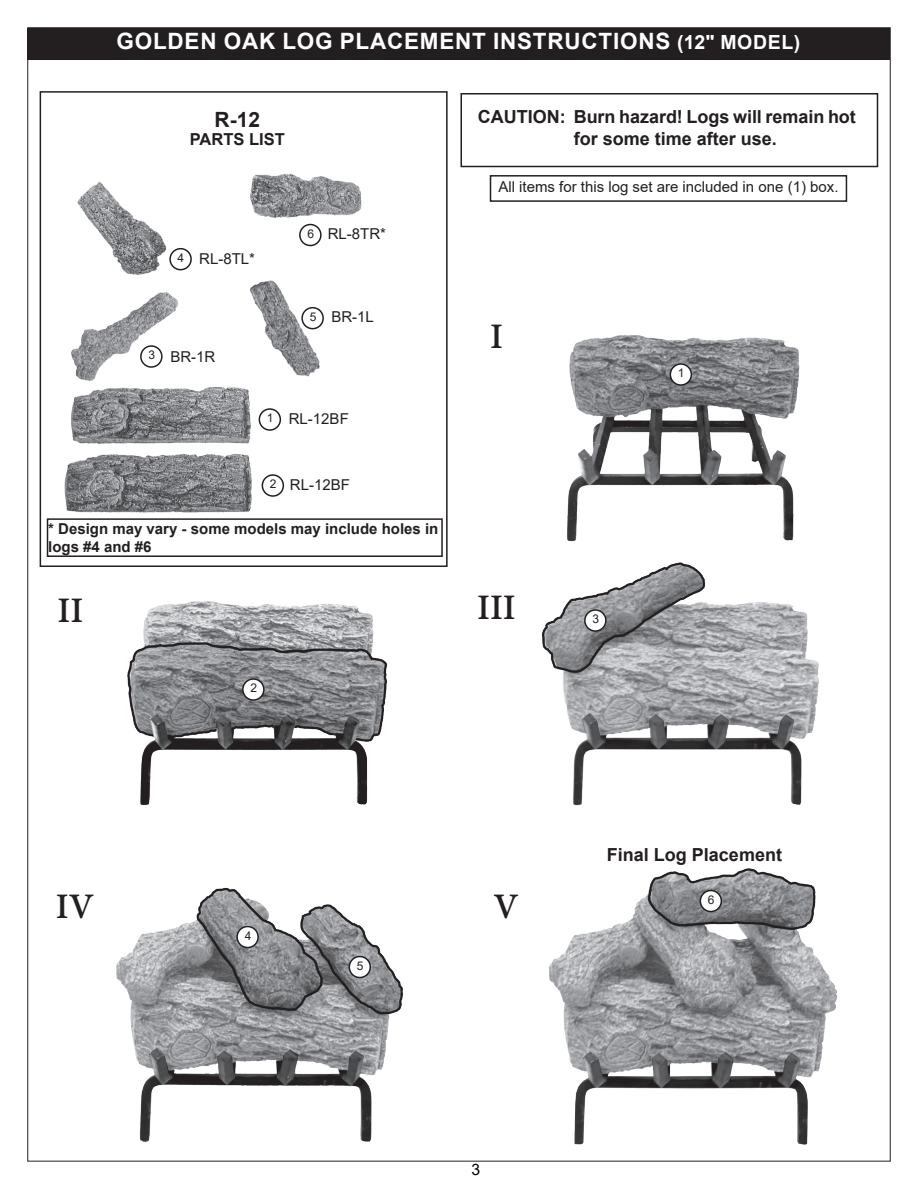
<style>
.page{position:relative;width:918px;height:1188px;background:#fff}
.page>*{position:absolute;margin:0;border:0;box-sizing:border-box;transform-origin:0 0}
.t1{font:700 39px "Adobe Devanagari";color:#231f20}
.t2{font:700 22.5px "Arial";letter-spacing:.035em;color:#fff}
.t3{font:700 21px "Arial";color:#231f20}
.t4{font:700 18px/21.6px "Arial";color:#231f20}
.t5{font:700 16.5px "Arial";color:#231f20}
.t6{font:15.75px "Arial";color:#000}
.t7{font:15px "Arial";color:#231f20}
.t8{font:700 15px/18px "Arial";color:#231f20}
.t9{font:12px "Arial";color:#231f20}
.s1{font-size:19.5px}
.s2{font-size:12px}
</style>
<div class="page">
<div style="left:27px;top:28px;width:862px;height:32px;background:#231f20"></div>
<img style="left:567px;top:335px;width:233px;height:192px">
<img style="left:127px;top:601px;width:261px;height:204px">
<img style="left:542px;top:527px;width:277px;height:279px">
<img style="left:69px;top:888px;width:422px;height:274px">
<div style="left:670px;top:364px;width:21px;height:21px;background:#fff;border-radius:50%"></div>
<div style="left:670px;top:363px;width:22px;height:23px;border:2px solid #231f20;border-radius:50%"></div>
<div style="left:243px;top:679px;width:21px;height:21px;background:#fff;border-radius:50%"></div>
<div style="left:242px;top:678px;width:23px;height:23px;border:2px solid #231f20;border-radius:50%"></div>
<div style="left:585px;top:610px;width:21px;height:21px;background:#fff;border-radius:50%"></div>
<div style="left:584px;top:609px;width:23px;height:23px;border:2px solid #231f20;border-radius:50%"></div>
<div style="left:237px;top:927px;width:21px;height:21px;background:#fff;border-radius:50%"></div>
<div style="left:236px;top:926px;width:23px;height:22px;border:2px solid #231f20;border-radius:50%"></div>
<img style="left:64px;top:174px;width:298px;height:339px">
<div style="left:40px;top:91px;width:408px;height:476px;border:2px solid #231f20"></div>
<div style="left:259px;top:409px;width:21px;height:21px;background:#fff;border-radius:50%"></div>
<div style="left:259px;top:408px;width:22px;height:23px;border:2px solid #231f20;border-radius:50%"></div>
<div style="left:262px;top:475px;width:21px;height:21px;background:#fff;border-radius:50%"></div>
<div style="left:262px;top:474px;width:22px;height:23px;border:2px solid #231f20;border-radius:50%"></div>
<div style="left:170px;top:249px;width:21px;height:21px;background:#fff;border-radius:50%"></div>
<div style="left:169px;top:248px;width:23px;height:22px;border:2px solid #231f20;border-radius:50%"></div>
<div style="left:141px;top:346px;width:21px;height:21px;background:#fff;border-radius:50%"></div>
<div style="left:140px;top:345px;width:23px;height:23px;border:2px solid #231f20;border-radius:50%"></div>
<img style="left:508px;top:864px;width:383px;height:298px">
<div style="left:349px;top:957px;width:21px;height:21px;background:#fff;border-radius:50%"></div>
<div style="left:349px;top:956px;width:22px;height:22px;border:2px solid #231f20;border-radius:50%"></div>
<div style="left:700px;top:891px;width:21px;height:21px;background:#fff;border-radius:50%"></div>
<div style="left:700px;top:890px;width:22px;height:22px;border:2px solid #231f20;border-radius:50%"></div>
<div style="left:302px;top:308px;width:21px;height:21px;background:#fff;border-radius:50%"></div>
<div style="left:301px;top:307px;width:23px;height:22px;border:2px solid #231f20;border-radius:50%"></div>
<div style="left:300px;top:225px;width:21px;height:21px;background:#fff;border-radius:50%"></div>
<div style="left:299px;top:224px;width:23px;height:22px;border:2px solid #231f20;border-radius:50%"></div>
<div style="left:460px;top:93px;width:418px;height:74px;border:2px solid #231f20"></div>
<div style="left:490px;top:175px;width:357px;height:27px;border:2px solid #231f20"></div>
<div style="left:47px;top:518px;width:396px;height:39px;border:2px solid #231f20"></div>
<h2 class="t2" style="left:116px;top:25px;width:685px">GOLDEN OAK LOG PLACEMENT INSTRUCTIONS <span class="s1">(12" MODEL)</span></h2>
<h3 class="t3" style="left:215px;top:105px;width:47px">R-12</h3>
<p class="t5" style="left:190px;top:127px;width:97px">PARTS LIST</p>
<p class="t9" style="left:178px;top:250px;width:8px">4</p>
<p class="t7" style="left:199px;top:248px;width:57px">RL-8TL*</p>
<p class="t7" style="left:148px;top:347px;width:68px"><sup>3</sup> BR-1R</p>
<p class="t7" style="left:307px;top:224px;width:80px"><span class="s2">6</span> RL-8TR*</p>
<p class="t9" style="left:310px;top:309px;width:8px">5</p>
<p class="t7" style="left:331px;top:307px;width:44px">BR-1L</p>
<p class="t9" style="left:267px;top:410px;width:8px">1</p>
<p class="t7" style="left:289px;top:408px;width:62px">RL-12BF</p>
<p class="t9" style="left:270px;top:476px;width:8px">2</p>
<p class="t7" style="left:290px;top:474px;width:62px">RL-12BF</p>
<p class="t8" style="left:48px;top:520px;width:392px">* Design may vary - some models may include holes in logs #4 and #6</p>
<p class="t4" style="left:574px;top:106px;width:284px;text-indent:-96px">CAUTION: Burn hazard! Logs will remain hot for some time after use.</p>
<p class="t7" style="left:498px;top:176px;width:342px">All items for this log set are included in one (1) box.</p>
<h1 class="t1" style="left:490px;top:314px;width:14px">I</h1>
<p class="t9" style="left:678px;top:365px;width:8px">1</p>
<h1 class="t1" style="left:58px;top:588px;width:27px">II</h1>
<h1 class="t1" style="left:477px;top:585px;width:40px">III</h1>
<h1 class="t1" style="left:56px;top:884px;width:40px">IV</h1>
<p class="t9" style="left:250px;top:680px;width:8px">2</p>
<p class="t9" style="left:245px;top:928px;width:8px">4</p>
<p class="t9" style="left:357px;top:958px;width:8px">5</p>
<h1 class="t1" style="left:493px;top:884px;width:27px">V</h1>
<p class="t9" style="left:592px;top:611px;width:8px">3</p>
<p class="t4" style="left:607px;top:844px;width:177px">Final Log Placement</p>
<p class="t9" style="left:708px;top:892px;width:8px">6</p>
<p class="t6" style="left:471px;top:1159px;width:10px">3</p>
</div>
